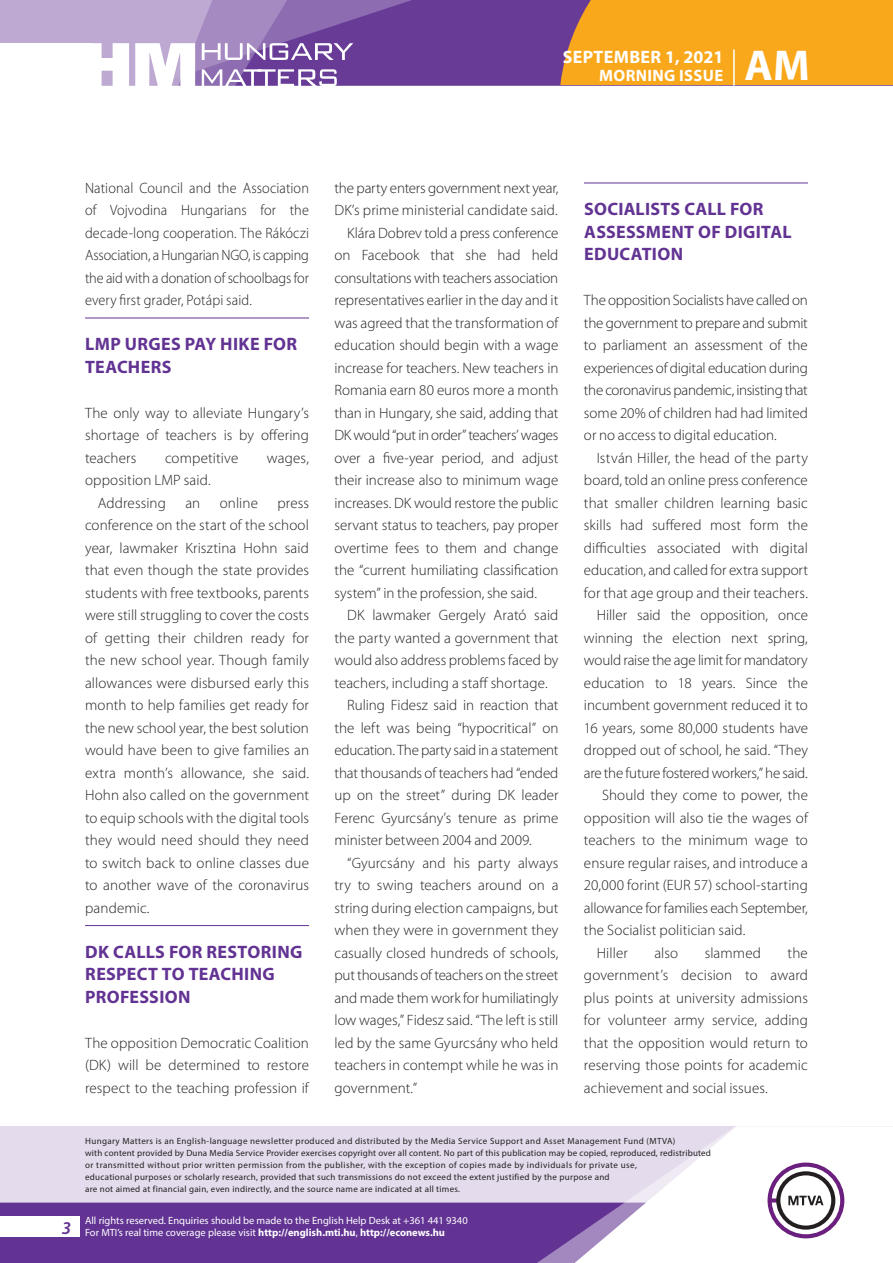
<style>
.page{position:relative;width:893px;height:1263px;background:#fff}
.page>*{position:absolute;margin:0;border:0;box-sizing:border-box;transform-origin:0 0}
.t1{font:700 43.35px "Myriad Pro";color:#fff}
._01_cimsor{font:700 18px/22.5px "Myriad Pro";letter-spacing:.02em;color:#623393}
.t2{font:700 18px "Myriad Pro";letter-spacing:.02em;color:#fff}
.t3{font:italic 600 18px "Myriad Pro";color:#623393}
.t4{font:700 16.5px "Myriad Pro";letter-spacing:.02em;color:#fff}
._03_kenyer_szöveg-2{font:300 15px/22.5px "Myriad Pro";letter-spacing:.005em;color:#231f20;text-align:justify}
._03_kenyer_szöveg-1{font:300 15px/22.5px "Myriad Pro";letter-spacing:.005em;color:#231f20;text-align:justify}
._03_kenyer_szöveg-2-2{font:300 15px/22.5px "Myriad Pro";letter-spacing:.005em;color:#231f20;text-align:justify;scale:.95 1}
.t5{font:10.5px/12px "Myriad Pro";color:#fff}
.t6{font:9px/12px "Myriad Pro";letter-spacing:.03em;color:#231f20}
.s1{font-weight:700}
</style>
<div class="page">
<div style="left:0;top:1126px;width:893px;height:137px;background:#e4dcec"></div>
<div style="left:0;top:1202px;width:506px;height:61px;background:#623393"></div>
<svg style="left:506px;top:1202px;width:69px;height:61px;background:#6b3e99"></svg>
<svg style="left:575px;top:1126px;width:318px;height:137px"></svg>
<div style="left:0;top:1216px;width:79px;height:20px;background:#fff"></div>
<div style="left:0;top:0;width:893px;height:85px;background:#683b97"></div>
<div style="left:560px;top:0;width:333px;height:85px;background:#f9a71b"></div>
<hr style="left:733px;top:49px;width:2px;height:37px;background:#fff">
<svg style="left:0;top:0;width:479px;height:86px"></svg>
<hr style="left:85px;top:318px;width:224px;height:1px;background:#623393">
<hr style="left:85px;top:925px;width:224px;height:1px;background:#623393">
<hr style="left:584px;top:183px;width:224px;height:1px;background:#623393">
<p class="t2" style="left:563px;top:45px;width:162px">September 1, 2021</p>
<p class="t4" style="left:599px;top:65px;width:124px">MORNING ISSUE</p>
<h1 class="t1" style="left:745px;top:37px;width:67px">AM</h1>
<p class="_03_kenyer_szöveg-2-2" style="left:85px;top:176px;width:237px">National Council and the Association of Vojvodina Hungarians for the decade-long cooperation. The Rákóczi Association, a Hungarian NGO, is capping the aid with a donation of schoolbags for every first grader, Potápi said.</p>
<p class="_01_cimsor" style="left:85px;top:332px;width:212px">LMP URGES PAY HIKE FOR<br>TEACHERS</p>
<p class="_03_kenyer_szöveg-1" style="left:85px;top:401px;width:225px">The only way to alleviate Hungary’s shortage of teachers is by offering teachers</p>
<p class="_03_kenyer_szöveg-1" style="left:165px;top:446px;width:75px">competitive</p>
<p class="_03_kenyer_szöveg-1" style="left:267px;top:446px;width:44px">wages,</p>
<p class="_03_kenyer_szöveg-1" style="left:85px;top:469px;width:127px">opposition LMP said.</p>
<p class="_03_kenyer_szöveg-2" style="left:98px;top:491px;width:70px">Addressing</p>
<p class="_03_kenyer_szöveg-2" style="left:185px;top:491px;width:16px">an</p>
<p class="_03_kenyer_szöveg-2" style="left:220px;top:491px;width:40px">online</p>
<p class="_03_kenyer_szöveg-2" style="left:85px;top:491px;width:225px;text-indent:192px">press conference on the start of the school year, lawmaker Krisztina Hohn said that even though the state provides students with free textbooks, parents were still struggling to cover the costs of getting their children ready for the new school year. Though family allowances were disbursed early this month to help families get ready for the new school year, the best solution would have been to give families an extra month’s allowance, she said.<br>Hohn also called on the government to equip schools with the digital tools they would need should they need to switch back to online classes due to another wave of the coronavirus pandemic.</p>
<p class="_01_cimsor" style="left:85px;top:940px;width:219px">DK CALLS FOR RESTORING<br>RESPECT TO TEACHING<br>PROFESSION</p>
<p class="_03_kenyer_szöveg-1" style="left:85px;top:1031px;width:225px">The opposition Democratic Coalition (DK) will be determined to restore respect to the teaching profession if</p>
<p class="_03_kenyer_szöveg-1" style="left:334px;top:176px;width:225px">the party enters government next year,<br>DK’s prime ministerial candidate said.</p>
<p class="_03_kenyer_szöveg-2" style="left:334px;top:221px;width:225px;text-indent:13px">Klára Dobrev told a press conference on Facebook that she had held consultations with teachers association representatives earlier in the day and it was agreed that the transformation of education should begin with a wage increase for teachers. New teachers in Romania earn 80 euros more a month than in Hungary, she said, adding that DK would “put in order” teachers’ wages over a five-year period, and adjust their increase also to minimum wage increases. DK would restore the public servant status to teachers, pay proper overtime fees to them and change the “current humiliating classification system” in the profession, she said.</p>
<p class="_03_kenyer_szöveg-2" style="left:334px;top:604px;width:225px;text-indent:13px">DK lawmaker Gergely Arató said the party wanted a government that would also address problems faced by teachers, including a staff shortage.</p>
<p class="_03_kenyer_szöveg-2" style="left:334px;top:694px;width:225px;text-indent:13px">Ruling Fidesz said in reaction that the left was being “hypocritical” on education. The party said in a statement that thousands of teachers had “ended up on the street” during DK leader Ferenc Gyurcsány’s tenure as prime minister between 2004 and 2009.</p>
<p class="_03_kenyer_szöveg-2" style="left:334px;top:851px;width:226px;text-indent:13px">“Gyurcsány and his party always try to swing teachers around on a string during election campaigns, but when they were in government they casually closed hundreds of schools, put thousands of teachers on the street and made them work for humiliatingly low wages,” Fidesz said. “The left is still led by the same Gyurcsány who held teachers in contempt while he was in government.”</p>
<p class="_01_cimsor" style="left:584px;top:197px;width:209px">SOCIALISTS CALL FOR<br>ASSESSME NT OF DIGITAL<br>EDUCATION</p>
<p class="_03_kenyer_szöveg-1" style="left:584px;top:289px;width:225px">The opposition Socialists have called on the government to prepare and submit to parliament an assessment of the experiences of digital education during the coronavirus pandemic, insisting that some 20% of children had had limited or no access to digital education.</p>
<p class="_03_kenyer_szöveg-2" style="left:584px;top:446px;width:225px;text-indent:13px">István Hiller, the head of the party board, told an online press conference that smaller children learning basic skills had suffered most form the difficulties associated with digital education, and called for extra support for that age group and their teachers.</p>
<p class="_03_kenyer_szöveg-2" style="left:584px;top:604px;width:225px;text-indent:13px">Hiller said the opposition, once winning the election next spring, would raise the age limit for mandatory education to 18 years. Since the incumbent government reduced it to 16 years, some 80,000 students have dropped out of school, he said. “They are the future fostered workers,” he said.</p>
<p class="_03_kenyer_szöveg-2" style="left:584px;top:784px;width:225px;text-indent:18px">Should they come to power, the opposition will also tie the wages of teachers to the minimum wage to ensure regular raises, and introduce a 20,000 forint (EUR 57) school-starting allowance for families each September, the Socialist politician said.</p>
<p class="_03_kenyer_szöveg-2" style="left:597px;top:941px;width:33px">Hiller</p>
<p class="_03_kenyer_szöveg-2" style="left:654px;top:941px;width:25px">also</p>
<p class="_03_kenyer_szöveg-2" style="left:705px;top:941px;width:58px">slammed</p>
<p class="_03_kenyer_szöveg-2" style="left:584px;top:941px;width:225px;text-indent:204px">the government’s decision to award plus points at university admissions for volunteer army service, adding that the opposition would return to reserving those points for academic achievement and social issues.</p>
<p class="t3" style="left:62px;top:1217px;width:11px">3</p>
<p class="t6" style="left:85px;top:1134px;width:627px">Hungary Matters is an English-language newsletter produced and distributed by the Media Service Support and Asset Management Fund (MTVA)<br>with content provided by Duna Media Service Provider exercises copyright over all content. No part of this publication may be copied, reproduced, redistributed or transmitted without prior written permission from the publisher, with the exception of copies made by individuals for private use,<br>educational purposes or scholarly research, provided that such transmissions do not exceed the extent justified by the purpose and<br>are not aimed at financial gain, even indirectly, and the source name are indicated at all times.</p>
<p class="t5" style="left:85px;top:1214px;width:384px">All rights reserved. Enquiries should be made to the English Help Desk at +361 441 9340<br>For MTI’s real time coverage please visit <span class="s1">http://english.mti.hu</span>, <span class="s1">http://econews.hu</span></p>
</div>
